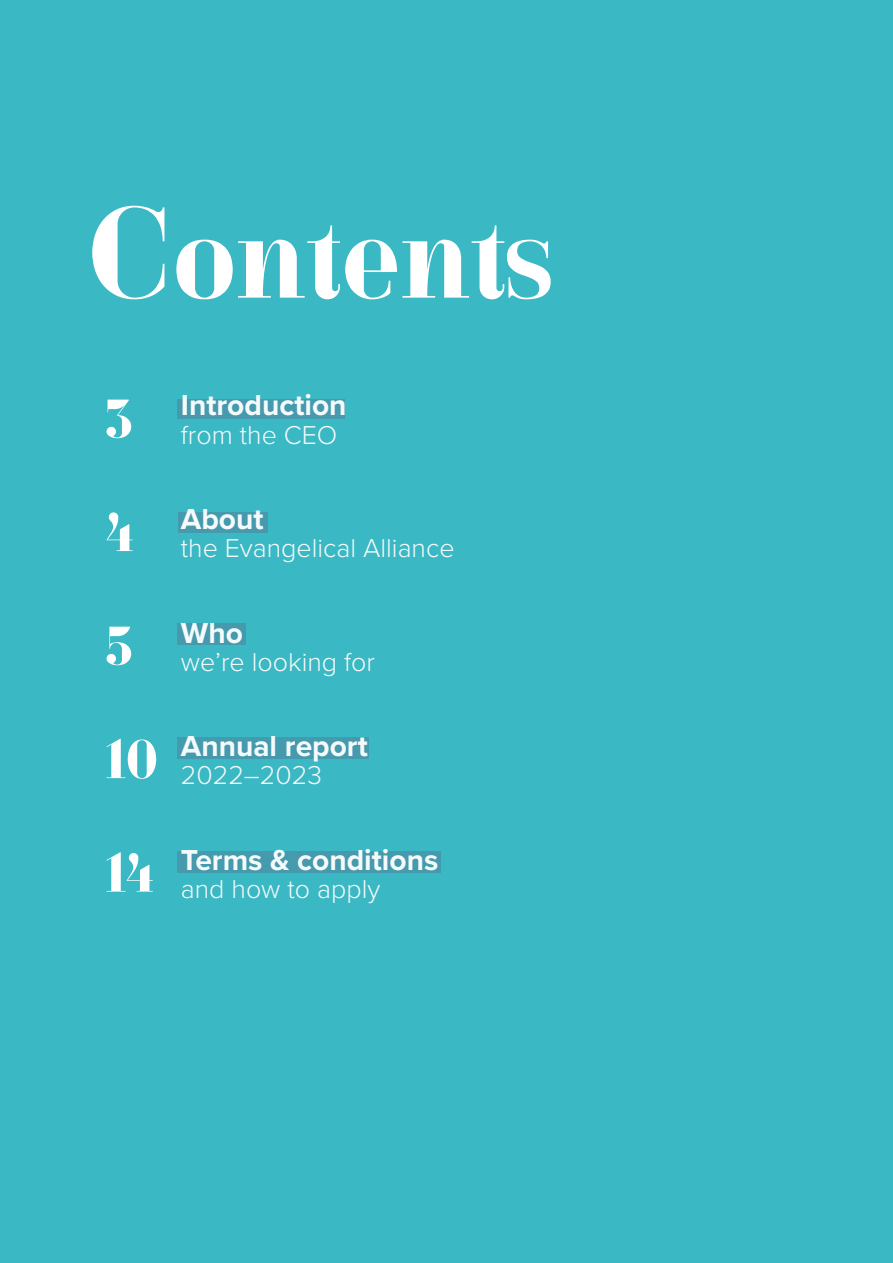
<style>
.page{position:relative;width:893px;height:1263px;background:#3ab8c4}
.page>*{position:absolute;margin:0;border:0;box-sizing:border-box;transform-origin:0 0}
.t1{font:131.25px "Waymar";color:#fff}
.t2{font:55.2px/113.6px "Waymar";color:#fff}
.t3{font:700 30px "Proxima Nova";color:#f5fafb}
.t4{font:300 26.85px "Proxima Nova";color:#f5fafb}
</style>
<div class="page">
<div style="left:177px;top:400px;width:168px;height:19px;background:#459aae"></div>
<div style="left:179px;top:512px;width:89px;height:21px;background:#459aae"></div>
<div style="left:177px;top:624px;width:69px;height:21px;background:#459aae"></div>
<div style="left:177px;top:737px;width:191px;height:22px;background:#459aae"></div>
<div style="left:177px;top:851px;width:263px;height:22px;background:#459aae"></div>
<h1 class="t1" style="left:88px;top:174px;width:465px">Contents</h1>
<h2 class="t2" style="left:106px;top:362px;width:53px">3<br>4<br>5<br>10<br>14</h2>
<p class="t3" style="left:181px;top:383px;width:167px">Introduction</p>
<p class="t4" style="left:181px;top:415px;width:158px">from the CEO</p>
<p class="t3" style="left:181px;top:497px;width:84px">About</p>
<p class="t4" style="left:181px;top:528px;width:275px">the Evangelical Alliance</p>
<p class="t3" style="left:181px;top:610px;width:64px">Who</p>
<p class="t4" style="left:181px;top:642px;width:196px">we’re looking for</p>
<p class="t3" style="left:181px;top:724px;width:189px">Annual report</p>
<p class="t4" style="left:181px;top:755px;width:143px">2022–2023</p>
<p class="t3" style="left:181px;top:837px;width:259px">Terms &amp; conditions</p>
<p class="t4" style="left:181px;top:869px;width:201px">and how to apply</p>
</div>
